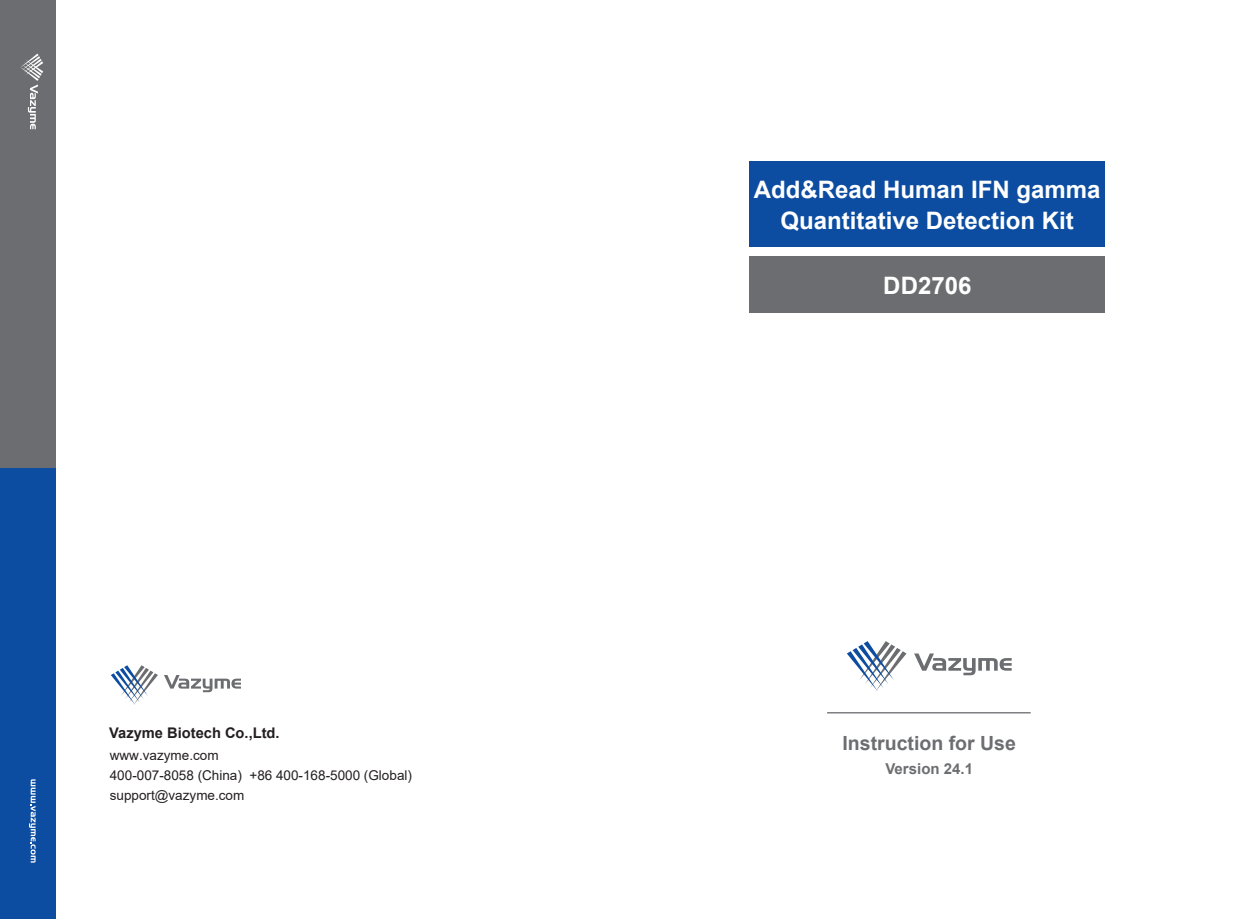
<style>
.page{position:relative;width:1238px;height:919px;background:#fff}
.page>*{position:absolute;margin:0;border:0;box-sizing:border-box;transform-origin:0 0}
.t1{font:700 24px/31.5px "Arial";color:#fff;text-align:center}
.t2{font:700 19.5px "Arial";color:#6c6d70}
.t3{font:700 15px "Arial";color:#6d6e71}
.t4{font:700 14.7px "Arial";color:#231f20}
.t5{font:13.5px/19.5px "Arial";color:#231f20}
</style>
<div class="page">
<svg style="left:847px;top:641px;width:59px;height:50px"></svg>
<svg style="left:914px;top:653px;width:97px;height:22px"></svg>
<svg style="left:111px;top:665px;width:47px;height:40px"></svg>
<svg style="left:164px;top:675px;width:77px;height:17px"></svg>
<div style="left:749px;top:256px;width:355px;height:56px;background:#6c6d70"></div>
<div style="left:749px;top:161px;width:355px;height:85px;background:#0d4da1"></div>
<div style="left:0;top:0;width:55px;height:468px;background:#6c6d70"></div>
<div style="left:0;top:467px;width:55px;height:451px;background:#0d4da1"></div>
<svg style="left:29px;top:779px;width:7px;height:83px"></svg>
<svg style="left:20px;top:54px;width:23px;height:75px"></svg>
<p class="t4" style="left:109px;top:722px;width:172px">Vazyme Biotech Co.,Ltd.</p>
<p class="t5" style="left:110px;top:745px;width:304px">www.vazyme.com<br>400-007-8058 (China) +86 400-168-5000 (Global) support@vazyme.com</p>
<h1 class="t1" style="left:753px;top:174px;width:348px">Add&amp;Read Human IFN gamma<br>Quantitative Detection Kit</h1>
<h1 class="t1" style="left:883px;top:270px;width:90px">DD2706</h1>
<h2 class="t2" style="left:842px;top:729px;width:175px">Instruction for Use</h2>
<p class="t3" style="left:885px;top:758px;width:89px">Version 24.1</p>
</div>
